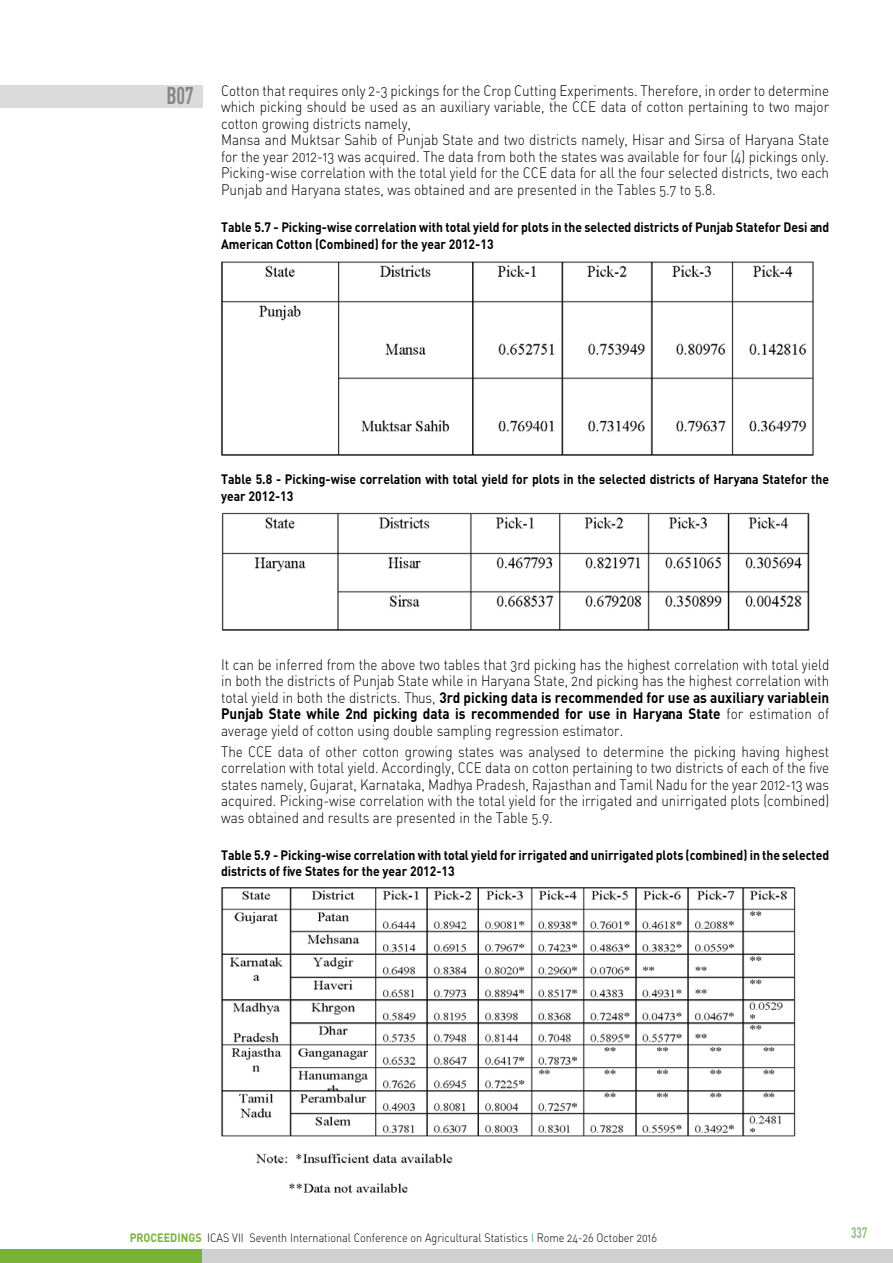
<style>
.page{position:relative;width:893px;height:1263px;background:#fff}
.page>*{position:absolute;margin:0;border:0;box-sizing:border-box;transform-origin:0 0}
.t1{font:15px/16.5px "DIN Light Alternate";color:#000;scale:.9 1}
.t2{font:700 15px/16.5px "DIN";color:#000;scale:.9 1}
.t3{font:700 15px "DIN Cond";color:#8ebe82;scale:.9 1}
.t4{font:700 13.5px/16.5px "DIN";color:#000;scale:.9 1}
.t5{font:12px "DIN Light Alternate";color:#000;scale:.9 1}
.s1{font-family:"DIN Cond";font-weight:700;font-size:24px;color:#878787}
.s2{font-family:"DIN Light Alternate";font-weight:400}
.s3{font-family:"DIN";font-weight:700;color:#78b238}
.s4{color:#00983a}
</style>
<div class="page">
<div style="left:0;top:85px;width:202px;height:22px;background:#dadada"></div>
<div style="left:0;top:1249px;width:202px;height:14px;background:#78b238"></div>
<div style="left:202px;top:1249px;width:691px;height:14px;background:#d0d0d0"></div>
<img style="left:221px;top:261px;width:593px;height:195px">
<img style="left:221px;top:512px;width:589px;height:119px">
<img style="left:221px;top:887px;width:575px;height:306px">
<p class="t1" style="left:221px;top:82px;width:677px;text-indent:-55px"><span class="s1">B07</span> Cotton that requires only 2-3 pickings for the Crop Cutting Experiments. Therefore, in order to determine which picking should be used as an auxiliary variable, the CCE data of cotton pertaining to two major cotton growing districts namely,<br>Mansa and Muktsar Sahib of Punjab State and two districts namely, Hisar and Sirsa of Haryana State for the year 2012-13 was acquired. The data from both the states was available for four (4) pickings only.<br>Picking-wise correlation with the total yield for the CCE data for all the four selected districts, two each Punjab and Haryana states, was obtained and are presented in the Tables 5.7 to 5.8.</p>
<p class="t4" style="left:221px;top:219px;width:677px">Table 5.7 - Picking-wise correlation with total yield for plots in the selected districts of Punjab Statefor Desi and<br>American Cotton (Combined) for the year 2012-13</p>
<p class="t4" style="left:221px;top:470px;width:677px">Table 5.8 - Picking-wise correlation with total yield for plots in the selected districts of Haryana Statefor the year 2012-13</p>
<p class="t1" style="left:221px;top:656px;width:677px">It can be inferred from the above two tables that 3rd picking has the highest correlation with total yield in both the districts of Punjab State while in Haryana State, 2nd picking has the highest correlation with</p>
<p class="t2" style="left:221px;top:688px;width:677px"><span class="s2">total yield in both the districts. Thus,</span> 3rd picking data is recommended for use as auxiliary variablein<br>Punjab State while 2nd picking data is recommended for use in Haryana State <span class="s2">for estimation of</span></p>
<p class="t1" style="left:221px;top:720px;width:677px;line-height:20.7px">average yield of cotton using double sampling regression estimator.<br>The CCE data of other cotton growing states was analysed to determine the picking having highest</p>
<p class="t1" style="left:221px;top:759px;width:677px;text-align:justify">correlation with total yield. Accordingly, CCE data on cotton pertaining to two districts of each of the five states namely, Gujarat, Karnataka, Madhya Pradesh, Rajasthan and Tamil Nadu for the year 2012-13 was acquired. Picking-wise correlation with the total yield for the irrigated and unirrigated plots (combined) was obtained and results are presented in the Table 5.9.</p>
<p class="t4" style="left:221px;top:846px;width:677px">Table 5.9 - Picking-wise correlation with total yield for irrigated and unirrigated plots (combined) in the selected districts of five States for the year 2012-13</p>
<p class="t5" style="left:130px;top:1231px;width:587px"><span class="s3">PROCEEDINGS</span> ICAS VII Seventh International Conference on Agricultural Statistics <span class="s4">I</span> Rome 24-26 October 2016</p>
<p class="t3" style="left:851px;top:1224px;width:20px">337</p>
</div>
